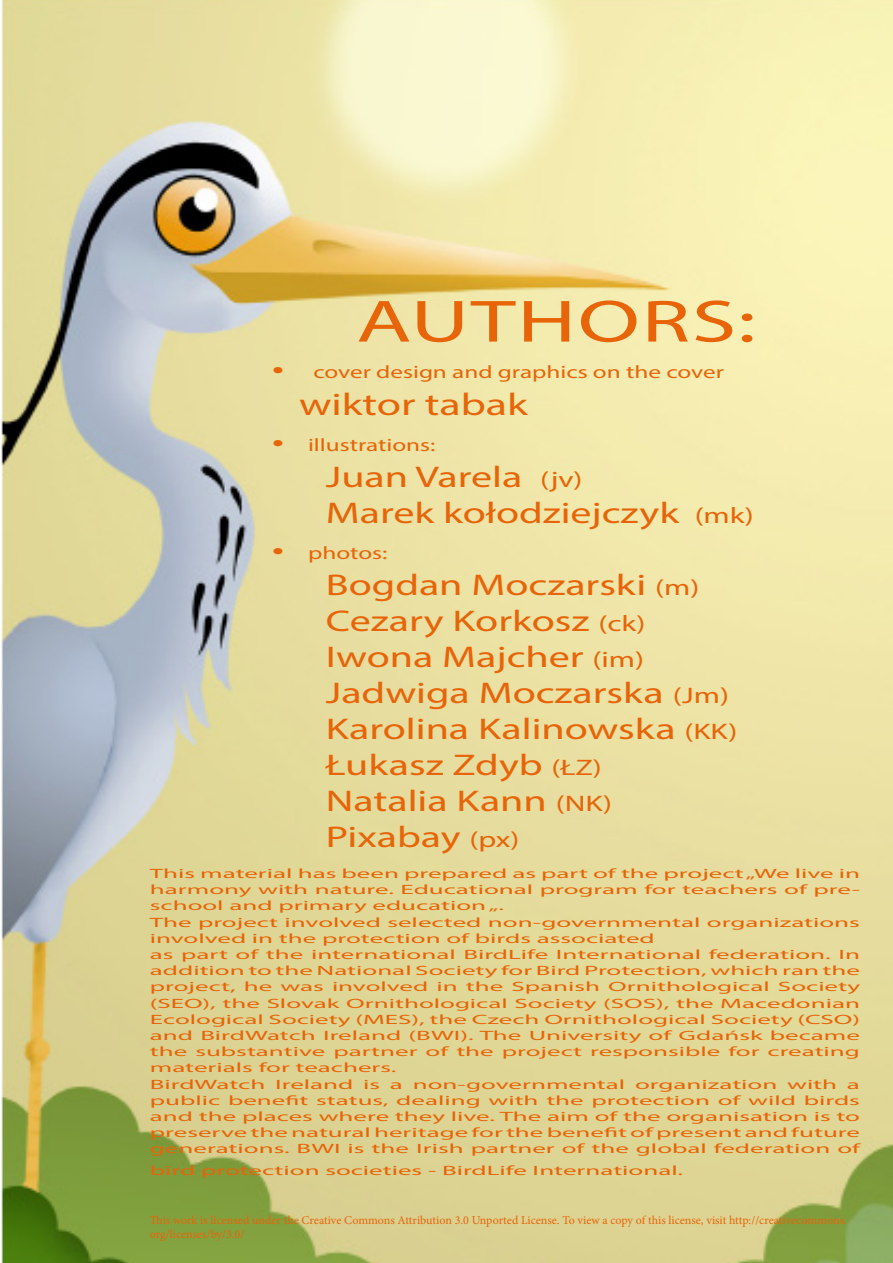
<style>
.page{position:relative;width:893px;height:1263px;background:#fff}
.page>*{position:absolute;margin:0;border:0;box-sizing:border-box;transform-origin:0 0}
.t1{font:60px "Myriad Pro";letter-spacing:.02em;color:#e86408;scale:1.5 1}
.t2{font:31.5px "Myriad Pro";color:#e86408;scale:1.4 1}
.t3{font:30px/36px "Myriad Pro";color:#e86408;scale:1.4 1}
.t4{font:18px "Myriad Pro";color:#e86408;scale:1.4 1}
.t5{font:13.5px/16.2px "Myriad Pro";color:#e86408;text-align:justify;scale:2 1}
.t6{font:12px/14.4px "Minion Pro";color:#e86408}
.s1{font-size:30px}
.s2{font-size:22.5px}
</style>
<div class="page">
<img style="left:1px;top:0;width:892px;height:1263px">
<p class="t1" style="left:356px;top:284px;width:268px">AUTHORS:</p>
<p class="t4" style="left:272px;top:360px;width:324px"><span class="s1">•</span> cover design and graphics on the cover</p>
<p class="t2" style="left:299px;top:385px;width:165px">wiktor tabak</p>
<p class="t4" style="left:272px;top:434px;width:118px"><span class="s1">•</span> illustrations:</p>
<p class="t3" style="left:326px;top:459px;width:307px">Juan Varela <span class="s2">(jv)<br></span>Marek kołodziejczyk <span class="s2">(mk)</span></p>
<p class="t4" style="left:272px;top:542px;width:84px"><span class="s1">•</span> photos:</p>
<p class="t3" style="left:326px;top:567px;width:295px">Bogdan Moczarski <span class="s2">(m)<br></span>Cezary Korkosz <span class="s2">(ck)<br></span>Iwona Majcher <span class="s2">(im)<br></span>Jadwiga Moczarska <span class="s2">(Jm)<br></span>Karolina Kalinowska <span class="s2">(KK)<br></span>Łukasz Zdyb <span class="s2">(ŁZ)<br></span>Natalia Kann <span class="s2">(NK)<br></span>Pixabay <span class="s2">(px)</span></p>
<p class="t5" style="left:150px;top:865px;width:357px">This material has been prepared as part of the project „We live in harmony with nature. Educational program for teachers of pre&shy;school and primary education „.</p>
<p class="t5" style="left:150px;top:914px;width:357px">The project involved selected non-governmental organizations involved in the protection of birds associated</p>
<p class="t5" style="left:150px;top:946px;width:357px">as part of the international BirdLife International federation. In addition to the National Society for Bird Protection, which ran the project, he was involved in the Spanish Ornithological Society (SEO), the Slovak Ornithological Society (SOS), the Macedonian Ecological Society (MES), the Czech Ornithological Society (CSO) and BirdWatch Ireland (BWI). The University of Gdańsk became the substantive partner of the project responsible for creating materials for teachers.</p>
<p class="t5" style="left:150px;top:1076px;width:357px">BirdWatch Ireland is a non-governmental organization with a public benefit status, dealing with the protection of wild birds and the places where they live. The aim of the organisation is to preserve the natural heritage for the benefit of present and future generations. BWI is the Irish partner of the global federation of</p>
<p class="t5" style="left:150px;top:1162px;width:268px">bird protection societies - BirdLife International.</p>
<p class="t6" style="left:150px;top:1212px;width:698px">This work is licensed under the Creative Commons Attribution 3.0 Unported License. To view a copy of this license, visit http://creativecommons. org/licenses/by/3.0/</p>
</div>
